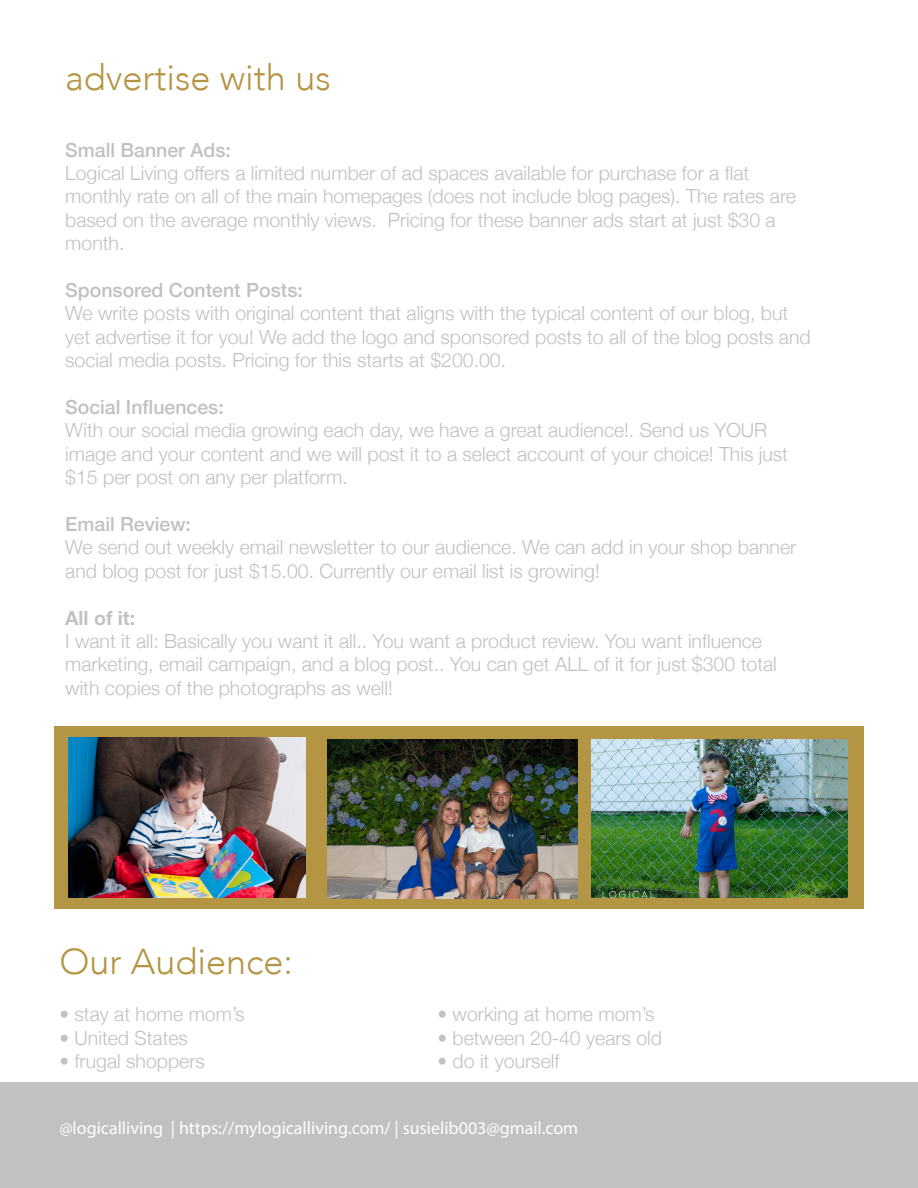
<style>
.page{position:relative;width:918px;height:1188px;background:#fff}
.page>*{position:absolute;margin:0;border:0;box-sizing:border-box;transform-origin:0 0}
.t1{font:300 36px "Avenir";color:#b49543}
.t2{font:300 19.5px/23.4px "Helvetica Neue";color:#c1c1c1}
.t3{font:500 19.5px "Helvetica Neue";color:#c1c1c1}
.t4{font:700 19.5px "Helvetica Neue";color:#c1c1c1}
.t5{font:18px "Myriad Pro";color:#fff}
</style>
<div class="page">
<div style="left:54px;top:727px;width:810px;height:182px;background:#b49543"></div>
<img style="left:68px;top:738px;width:237px;height:159px">
<img style="left:327px;top:739px;width:251px;height:160px">
<img style="left:591px;top:739px;width:257px;height:158px">
<div style="left:0;top:1083px;width:918px;height:105px;background:#c1c1c1"></div>
<p class="t1" style="left:65px;top:56px;width:267px">advertise with us</p>
<p class="t3" style="left:65px;top:134px;width:167px">Small Banner Ads:</p>
<p class="t2" style="left:65px;top:160px;width:732px">Logical Living offers a limited number of ad spaces available for purchase for a flat monthly rate on all of the main homepages (does not include blog pages). The rates are based on the average monthly views. Pricing for these banner ads start at just $30 a month.</p>
<p class="t3" style="left:65px;top:274px;width:239px">Sponsored Content Posts:</p>
<p class="t2" style="left:65px;top:300px;width:747px">We write posts with original content that aligns with the typical content of our blog, but yet advertise it for you! We add the logo and sponsored posts to all of the blog posts and social media posts. Pricing for this starts at $200.00.</p>
<p class="t3" style="left:65px;top:391px;width:160px">Social Influences:</p>
<p class="t2" style="left:65px;top:417px;width:724px">With our social media growing each day, we have a great audience!. Send us YOUR image and your content and we will post it to a select account of your choice! This just $15 per post on any per platform.</p>
<p class="t3" style="left:65px;top:508px;width:127px">Email Review:</p>
<p class="t2" style="left:65px;top:534px;width:733px">We send out weekly email newsletter to our audience. We can add in your shop banner and blog post for just $15.00. Currently our email list is growing!</p>
<p class="t4" style="left:65px;top:602px;width:71px">All of it:</p>
<p class="t2" style="left:65px;top:628px;width:713px">I want it all: Basically you want it all.. You want a product review. You want influence marketing, email campaign, and a blog post.. You can get ALL of it for just $300 total with copies of the photographs as well!</p>
<p class="t1" style="left:59px;top:941px;width:235px">Our Audience:</p>
<p class="t2" style="left:59px;top:1001px;width:187px">• stay at home mom’s</p>
<p class="t2" style="left:437px;top:1001px;width:219px">• working at home mom’s</p>
<p class="t2" style="left:59px;top:1024px;width:130px">• United States</p>
<p class="t2" style="left:437px;top:1024px;width:226px">• between 20-40 years old</p>
<p class="t2" style="left:59px;top:1048px;width:147px">• frugal shoppers</p>
<p class="t2" style="left:437px;top:1048px;width:124px">• do it yourself</p>
<p class="t5" style="left:59px;top:1117px;width:520px">@logicalliving | https://mylogicalliving.com/ | susielib003@gmail.com</p>
</div>
